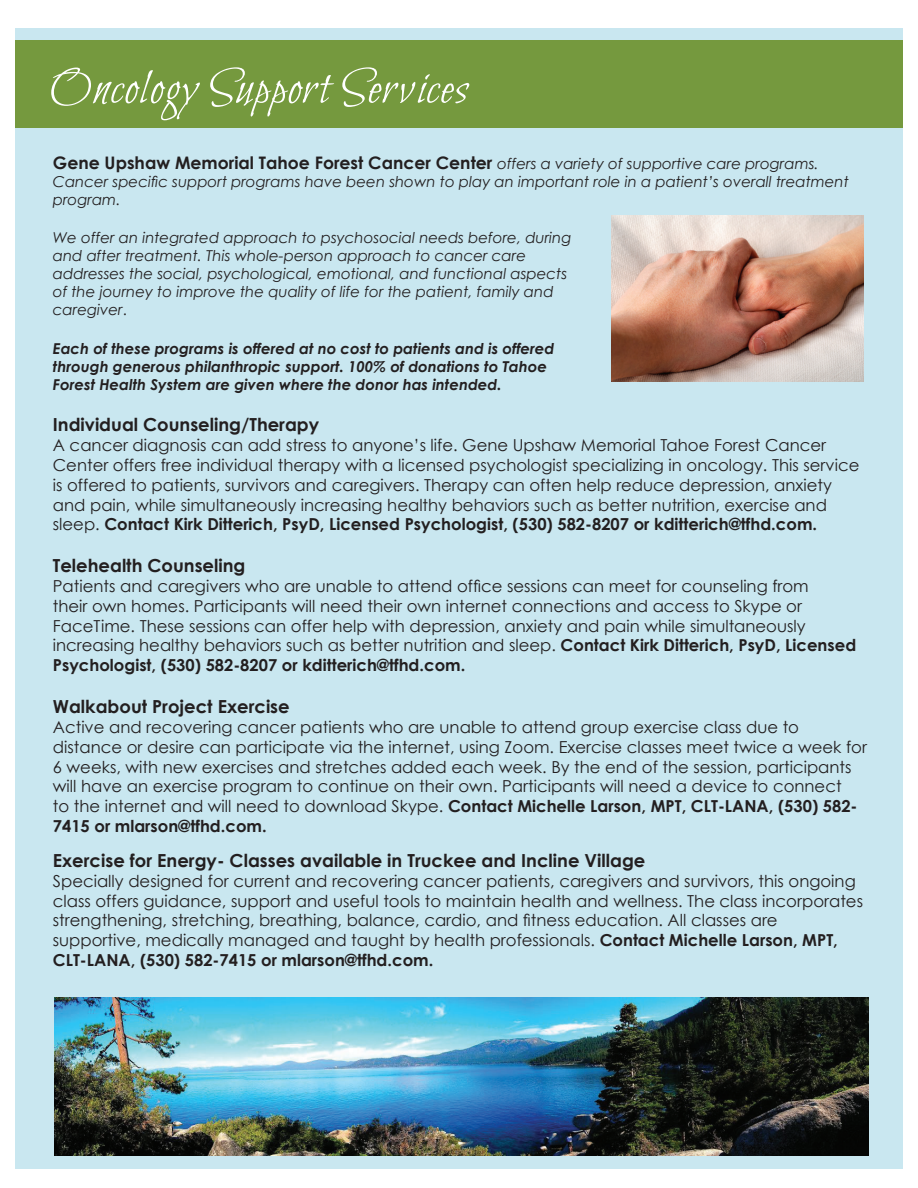
<style>
.page{position:relative;width:918px;height:1188px;background:#fff}
.page>*{position:absolute;margin:0;border:0;box-sizing:border-box;transform-origin:0 0}
.t1{font:51px "Bilbo Swash Caps";letter-spacing:.03em;color:#fff}
.t2{font:700 18px "Century Gothic";color:#231f20}
.t3{font:700 17.25px "Century Gothic";color:#231f20}
.t4{font:16.5px/19.8px "Century Gothic";color:#231f20}
.t5{font:italic 15px/18px "Century Gothic";color:#231f20}
.t6{font:italic 700 15px/18px "Century Gothic";color:#231f20}
.s1{font-weight:400;font-style:italic;font-size:15px}
.s2{font-style:normal}
.s3{font-weight:700}
</style>
<div class="page">
<div style="left:15px;top:28px;width:888px;height:1141px;background:#c9e7f0"></div>
<div style="left:15px;top:40px;width:888px;height:87px;background:#75993e"></div>
<img style="left:611px;top:215px;width:253px;height:166px">
<img style="left:54px;top:997px;width:814px;height:159px">
<h1 class="t1" style="left:51px;top:59px;width:418px">Oncology Support Services</h1>
<p class="t3" style="left:53px;top:152px;width:767px">Gene Upshaw Memorial Tahoe Forest Cancer Center <span class="s1">offers a variety of supportive care programs.</span></p>
<p class="t5" style="left:53px;top:172px;width:797px">Cancer specific support programs have been shown to play an important role in a patient’s overall treatment program.</p>
<p class="t5" style="left:53px;top:229px;width:520px">We offer an integrated approach to psychosocial needs before, during and after treatment. This whole-person approach to cancer care addresses the social, psychological, emotional, and functional aspects of the journey to improve the quality of life for the patient, family and caregiver<span class="s2">.</span></p>
<p class="t6" style="left:53px;top:339px;width:503px">Each of these programs is offered at no cost to patients and is offered through generous philanthropic support. 100% of donations to Tahoe<br>Forest Health System are given where the donor has intended.</p>
<p class="t2" style="left:53px;top:414px;width:268px">Individual Counseling/Therapy</p>
<p class="t4" style="left:53px;top:435px;width:808px">A cancer diagnosis can add stress to anyone’s life. Gene Upshaw Memorial Tahoe Forest Cancer Center offers free individual therapy with a licensed psychologist specializing in oncology. This service is offered to patients, survivors and caregivers. Therapy can often help reduce depression, anxiety and pain, while simultaneously increasing healthy behaviors such as better nutrition, exercise and sleep. <span class="s3">Contact Kirk Ditterich, PsyD, Licensed Psychologist, (530) 582-8207 or kditterich@tfhd.com.</span></p>
<p class="t2" style="left:53px;top:554px;width:194px">Telehealth Counseling</p>
<p class="t4" style="left:53px;top:576px;width:805px">Patients and caregivers who are unable to attend office sessions can meet for counseling from<br>their own homes. Participants will need their own internet connections and access to Skype or FaceTime. These sessions can offer help with depression, anxiety and pain while simultaneously increasing healthy behaviors such as better nutrition and sleep. <span class="s3">Contact Kirk Ditterich, PsyD, Licensed Psychologist, (530) 582-8207 or kditterich@tfhd.com.</span></p>
<p class="t2" style="left:53px;top:695px;width:238px">Walkabout Project Exercise</p>
<p class="t4" style="left:53px;top:717px;width:816px">Active and recovering cancer patients who are unable to attend group exercise class due to distance or desire can participate via the internet, using Zoom. Exercise classes meet twice a week for 6 weeks, with new exercises and stretches added each week. By the end of the session, participants will have an exercise program to continue on their own. Participants will need a device to connect<br>to the internet and will need to download Skype. <span class="s3">Contact Michelle Larson, MPT, CLT-LANA, (530) 582- 7415 or mlarson@tfhd.com.</span></p>
<p class="t2" style="left:53px;top:849px;width:594px">Exercise for Energy- Classes available in Truckee and Incline Village</p>
<p class="t4" style="left:53px;top:871px;width:812px">Specially designed for current and recovering cancer patients, caregivers and survivors, this ongoing class offers guidance, support and useful tools to maintain health and wellness. The class incorporates strengthening, stretching, breathing, balance, cardio, and fitness education. All classes are supportive, medically managed and taught by health professionals. <span class="s3">Contact Michelle Larson, MPT, CLT-LANA, (530) 582-7415 or mlarson@tfhd.com.</span></p>
</div>
